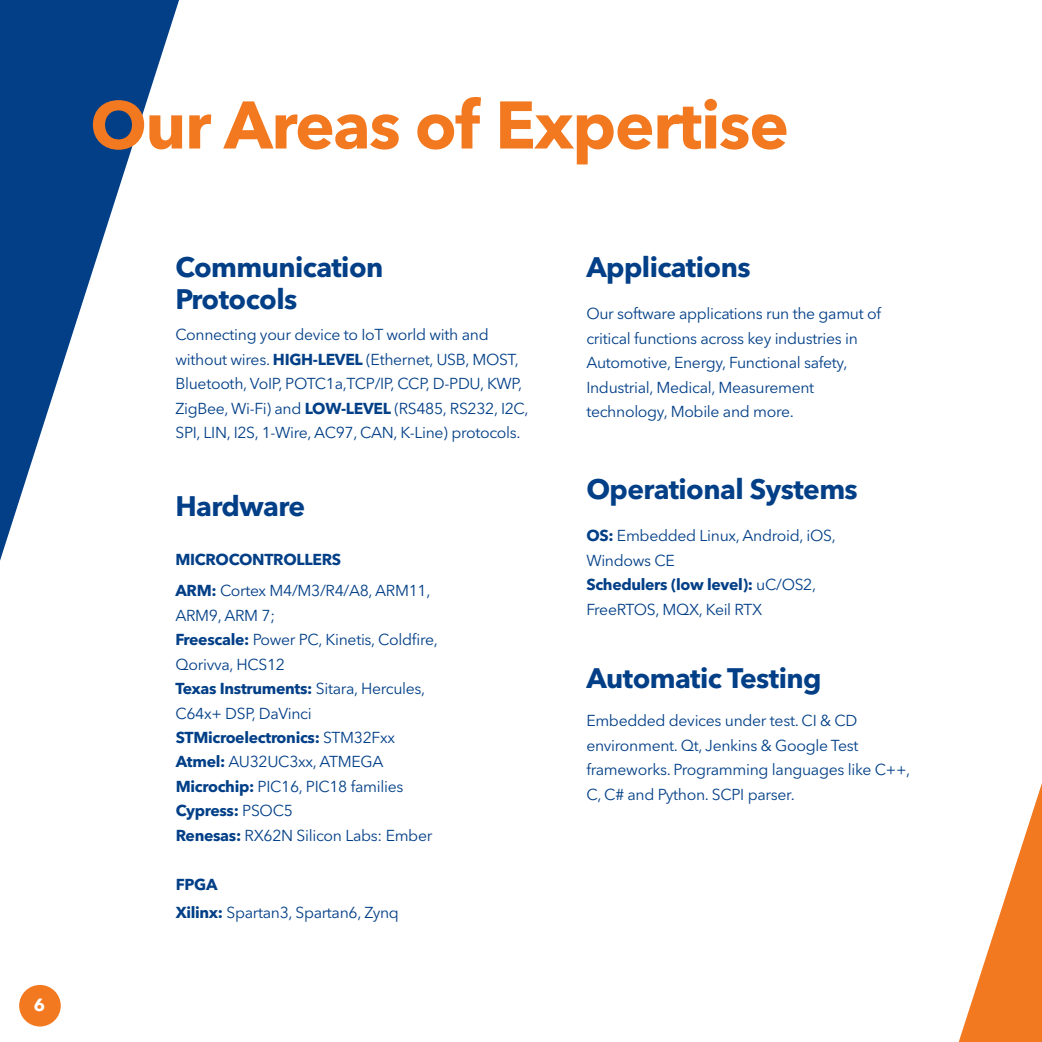
<style>
.page{position:relative;width:1042px;height:1042px;background:#fff}
.page>*{position:absolute;margin:0;border:0;box-sizing:border-box;transform-origin:0 0}
.t1{font:700 66.5px "Avenir Next LT Pro";letter-spacing:-.02em;color:#f37920}
.t2{font:700 28px/31.5px "Avenir Next LT Pro";letter-spacing:-.02em;color:#023f87}
.t3{font:700 17.5px "Avenir Next LT Pro";color:#fff}
.t4{font:15.75px/24.5px "Avenir Next LT Pro";letter-spacing:-.02em;color:#023f87}
.s1{font-weight:700}
</style>
<div class="page">
<svg style="left:0;top:0;width:179px;height:561px"></svg>
<svg style="left:958px;top:786px;width:83px;height:256px"></svg>
<div style="left:19px;top:985px;width:42px;height:41px;background:#f37920;border-radius:50%"></div>
<p class="t3" style="left:34px;top:994px;width:13px">6</p>
<h1 class="t1" style="left:90px;top:84px;width:700px">Our Areas of Expertise</h1>
<h2 class="t2" style="left:175px;top:251px;width:209px">Communication<br>Protocols</h2>
<p class="t4" style="left:175px;top:322px;width:355px">Connecting your device to IoT world with and without wires. <span class="s1">HIGH-LEVEL</span> (Ethernet, USB, MOST, Bluetooth, VoIP, POTC1a,TCP/IP, CCP, D-PDU, KWP, ZigBee, Wi-Fi) and <span class="s1">LOW-LEVEL</span> (RS485, RS232, I2C, SPI, LIN, I2S, 1-Wire, AC97, CAN, K-Line) protocols.</p>
<h2 class="t2" style="left:175px;top:490px;width:131px">Hardware</h2>
<p class="t4" style="left:175px;top:543px;width:256px;line-height:31.5px"><span class="s1">MICROCONTROLLERS<br>ARM:</span> Cortex M4/M3/R4/A8, ARM11,</p>
<p class="t4" style="left:175px;top:603px;width:264px">ARM9, ARM 7;<br><span class="s1">Freescale:</span> Power PC, Kinetis, Coldfire,<br>Qorivva, HCS12<br><span class="s1">Texas Instruments:</span> Sitara, Hercules,<br>C64x+ DSP, DaVinci<br><span class="s1">STMicroelectronics:</span> STM32Fxx<br><span class="s1">Atmel:</span> AU32UC3xx, ATMEGA<br><span class="s1">Microchip:</span> PIC16, PIC18 families<br><span class="s1">Cypress:</span> PSOC5<br><span class="s1">Renesas:</span> RX62N Silicon Labs: Ember</p>
<p class="t4" style="left:176px;top:870px;width:225px;line-height:28px"><span class="s1">FPGA<br>Xilinx:</span> Spartan3, Spartan6, Zynq</p>
<h2 class="t2" style="left:586px;top:251px;width:166px">Applications</h2>
<p class="t4" style="left:586px;top:301px;width:296px">Our software applications run the gamut of critical functions across key industries in Automotive, Energy, Functional safety, Industrial, Medical, Measurement technology, Mobile and more.</p>
<h2 class="t2" style="left:586px;top:473px;width:273px">Operational Systems</h2>
<p class="t4" style="left:586px;top:523px;width:251px"><span class="s1">OS:</span> Embedded Linux, Android, iOS,<br>Windows CE<br><span class="s1">Schedulers (low level):</span> uC/OS2,<br>FreeRTOS, MQX, Keil RTX</p>
<h2 class="t2" style="left:586px;top:662px;width:237px">Automatic Testing</h2>
<p class="t4" style="left:586px;top:708px;width:325px">Embedded devices under test. CI &amp; CD environment. Qt, Jenkins &amp; Google Test frameworks. Programming languages like C++, C, C# and Python. SCPI parser.</p>
</div>
